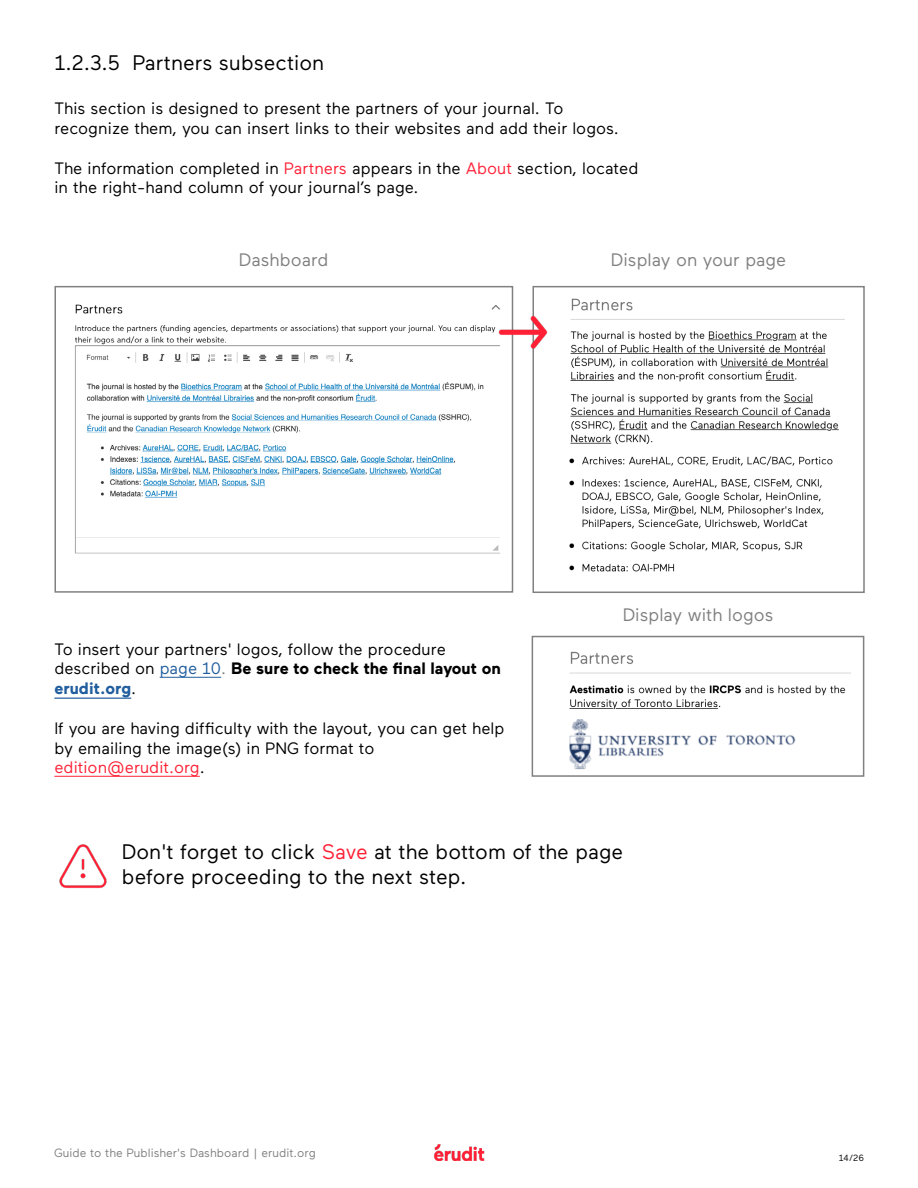
<style>
.page{position:relative;width:918px;height:1188px;background:#fff}
.page>*{position:absolute;margin:0;border:0;box-sizing:border-box;transform-origin:0 0}
.t1{font:21px/25.2px "Maax";color:#000}
.t2{font:18px "Maax";color:#808080}
.t3{font:16.5px/19.8px "Maax";color:#000}
.t4{font:12px "Maax";color:#808080}
.t5{font:9px "Maax";color:#000}
.s1{color:#ff2136}
.s2{color:#215e9e}
.s3{color:#808080}
.s4{font-weight:700}
.s5{font-weight:700;color:#215e9e}
</style>
<div class="page">
<img style="left:434px;top:1144px;width:50px;height:17px">
<img style="left:75px;top:304px;width:425px;height:250px">
<div style="left:55px;top:286px;width:458px;height:307px;border:2px solid #808080"></div>
<img style="left:59px;top:844px;width:48px;height:44px">
<hr style="left:160px;top:677px;width:61px;height:1px;background:#215e9e">
<hr style="left:54px;top:698px;width:77px;height:1px;background:#215e9e">
<hr style="left:54px;top:776px;width:146px;height:1px;background:#ff2136">
<img style="left:569px;top:298px;width:276px;height:274px">
<div style="left:532px;top:286px;width:333px;height:307px;border:2px solid #808080"></div>
<img style="left:495px;top:309px;width:53px;height:45px">
<img style="left:569px;top:651px;width:282px;height:119px">
<div style="left:532px;top:636px;width:332px;height:141px;border:2px solid #808080"></div>
<p class="t1" style="left:54px;top:51px;width:272px">1.2.3.5 Partners subsection</p>
<p class="t3" style="left:54px;top:99px;width:566px">This section is designed to present the partners of your journal. To recognize them, you can insert links to their websites and add their logos.</p>
<p class="t3" style="left:54px;top:158px;width:586px">The information completed in <span class="s1">Partners</span> appears in the <span class="s1">About</span> section, located in the right-hand column of your journal’s page.</p>
<p class="t2" style="left:239px;top:250px;width:91px">Dashboard</p>
<p class="t2" style="left:611px;top:250px;width:177px">Display on your page</p>
<p class="t3" style="left:54px;top:639px;width:448px">To insert your partners' logos, follow the procedure described on <span class="s2">page 10</span><span class="s3">.</span> <span class="s4">Be sure to check the final layout on </span><span class="s5">erudit.org</span>.</p>
<p class="t3" style="left:54px;top:718px;width:452px">If you are having difficulty with the layout, you can get help by emailing the image(s) in PNG format to <span class="s1">edition@erudit.org</span>.</p>
<p class="t2" style="left:623px;top:605px;width:152px">Display with logos</p>
<p class="t1" style="left:122px;top:839px;width:503px">Don't forget to click <span class="s1">Save</span> at the bottom of the page before proceeding to the next step.</p>
<p class="t4" style="left:54px;top:1146px;width:263px">Guide to the Publisher's Dashboard | erudit.org</p>
<p class="t5" style="left:839px;top:1153px;width:27px">14/26</p>
</div>
